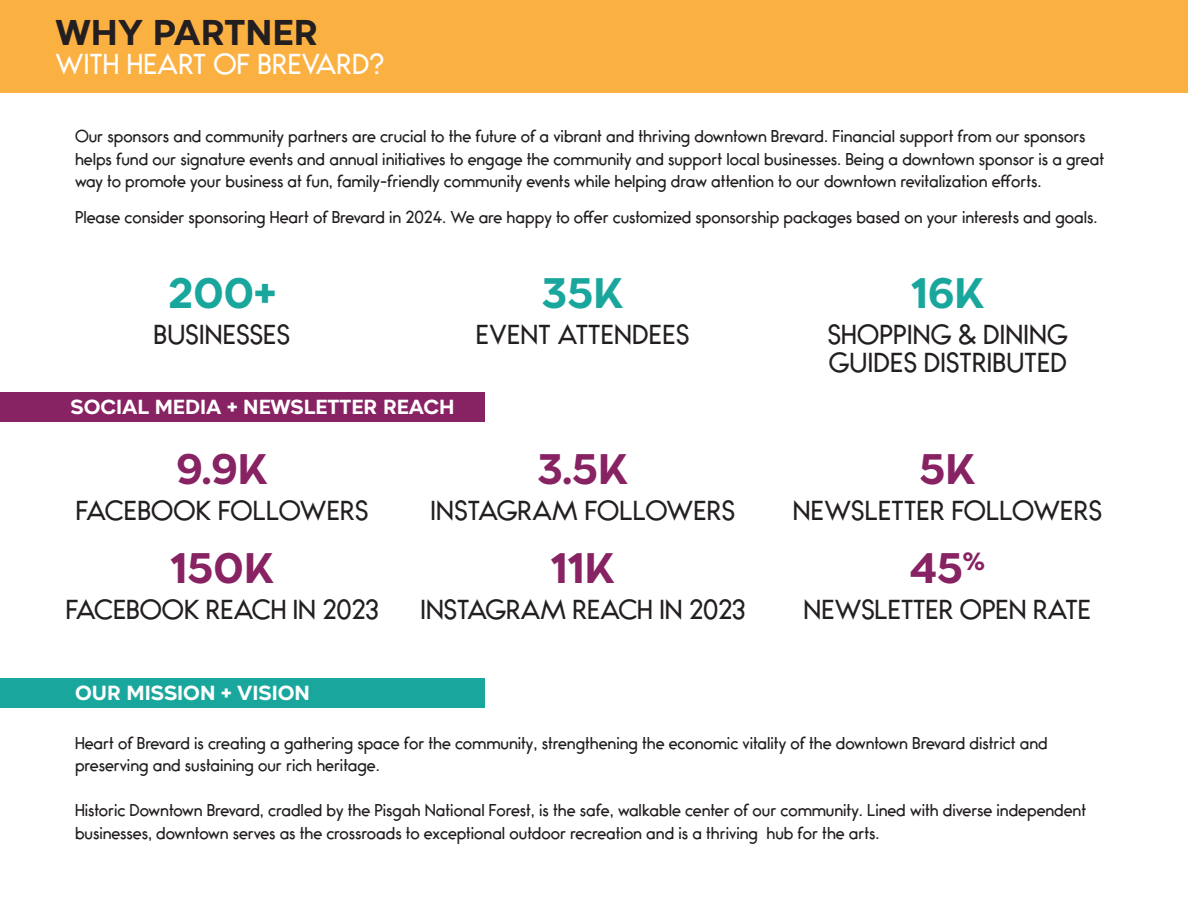
<style>
.page{position:relative;width:1188px;height:918px;background:#fff}
.page>*{position:absolute;margin:0;border:0;box-sizing:border-box;transform-origin:0 0}
.t1{font:700 40.8px "Aftika";color:#872263}
.t2{font:700 40.8px "Aftika";color:#19a79d}
.t3{font:700 34.2px "Aftika";color:#231f20}
.t4{font:25.2px "Bambino";letter-spacing:.01em;color:#fff}
.t5{font:24px/28.5px "Bambino";letter-spacing:.01em;color:#231f20}
.t6{font:700 19.5px "Aftika";color:#fff}
.t7{font:15px/22.5px "Bambino";color:#231f20}
</style>
<div class="page">
<div style="left:0;top:0;width:1188px;height:93px;background:#fbb042"></div>
<div style="left:0;top:392px;width:485px;height:30px;background:#872263"></div>
<div style="left:0;top:678px;width:485px;height:29px;background:#19a79d"></div>
<h2 class="t3" style="left:56px;top:12px;width:264px">WHY PARTNER</h2>
<h3 class="t4" style="left:56px;top:50px;width:330px">WITH HEART OF BREVARD?</h3>
<p class="t7" style="left:75px;top:126px;width:1031px">Our sponsors and community partners are crucial to the future of a vibrant and thriving downtown Brevard. Financial support from our sponsors helps fund our signature events and annual initiatives to engage the community and support local businesses. Being a downtown sponsor is a great way to promote your business at fun, family-friendly community events while helping draw attention to our downtown revitalization efforts.</p>
<p class="t7" style="left:75px;top:207px;width:1024px">Please consider sponsoring Heart of Brevard in 2024. We are happy to offer customized sponsorship packages based on your interests and goals.</p>
<h1 class="t2" style="left:168px;top:268px;width:110px">200+</h1>
<h3 class="t5" style="left:154px;top:321px;width:138px">BUSINESSES</h3>
<h3 class="t6" style="left:70px;top:395px;width:386px">SOCIAL MEDIA + NEWSLETTER REACH</h3>
<h1 class="t2" style="left:542px;top:268px;width:83px">35K</h1>
<h3 class="t5" style="left:476px;top:321px;width:215px">EVENT ATTENDEES</h3>
<h1 class="t1" style="left:177px;top:445px;width:93px">9.9K</h1>
<h3 class="t5" style="left:76px;top:498px;width:294px">FACEBOOK FOLLOWERS</h3>
<h1 class="t1" style="left:170px;top:544px;width:105px">150K</h1>
<h3 class="t5" style="left:66px;top:597px;width:314px">FACEBOOK REACH IN 2023</h3>
<h3 class="t6" style="left:75px;top:681px;width:237px">OUR MISSION + VISION</h3>
<h1 class="t1" style="left:538px;top:445px;width:92px">3.5K</h1>
<h3 class="t5" style="left:431px;top:498px;width:306px">INSTAGRAM FOLLOWERS</h3>
<h1 class="t1" style="left:551px;top:544px;width:65px">11K</h1>
<h3 class="t5" style="left:421px;top:597px;width:326px">INSTAGRAM REACH IN 2023</h3>
<h1 class="t2" style="left:911px;top:268px;width:75px">16K</h1>
<h3 class="t5" style="left:828px;top:321px;width:242px">SHOPPING &amp; DINING<br>GUIDES DISTRIBUTED</h3>
<h1 class="t1" style="left:919px;top:445px;width:58px">5K</h1>
<h3 class="t5" style="left:793px;top:498px;width:311px">NEWSLETTER FOLLOWERS</h3>
<h1 class="t1" style="left:910px;top:544px;width:77px">45<sup>%</sup></h1>
<h3 class="t5" style="left:804px;top:597px;width:289px">NEWSLETTER OPEN RATE</h3>
<p class="t7" style="left:75px;top:732px;width:974px">Heart of Brevard is creating a gathering space for the community, strengthening the economic vitality of the downtown Brevard district and preserving and sustaining our rich heritage.</p>
<p class="t7" style="left:75px;top:800px;width:1013px">Historic Downtown Brevard, cradled by the Pisgah National Forest, is the safe, walkable center of our community. Lined with diverse independent businesses, downtown serves as the crossroads to exceptional outdoor recreation and is a thriving hub for the arts.</p>
</div>
